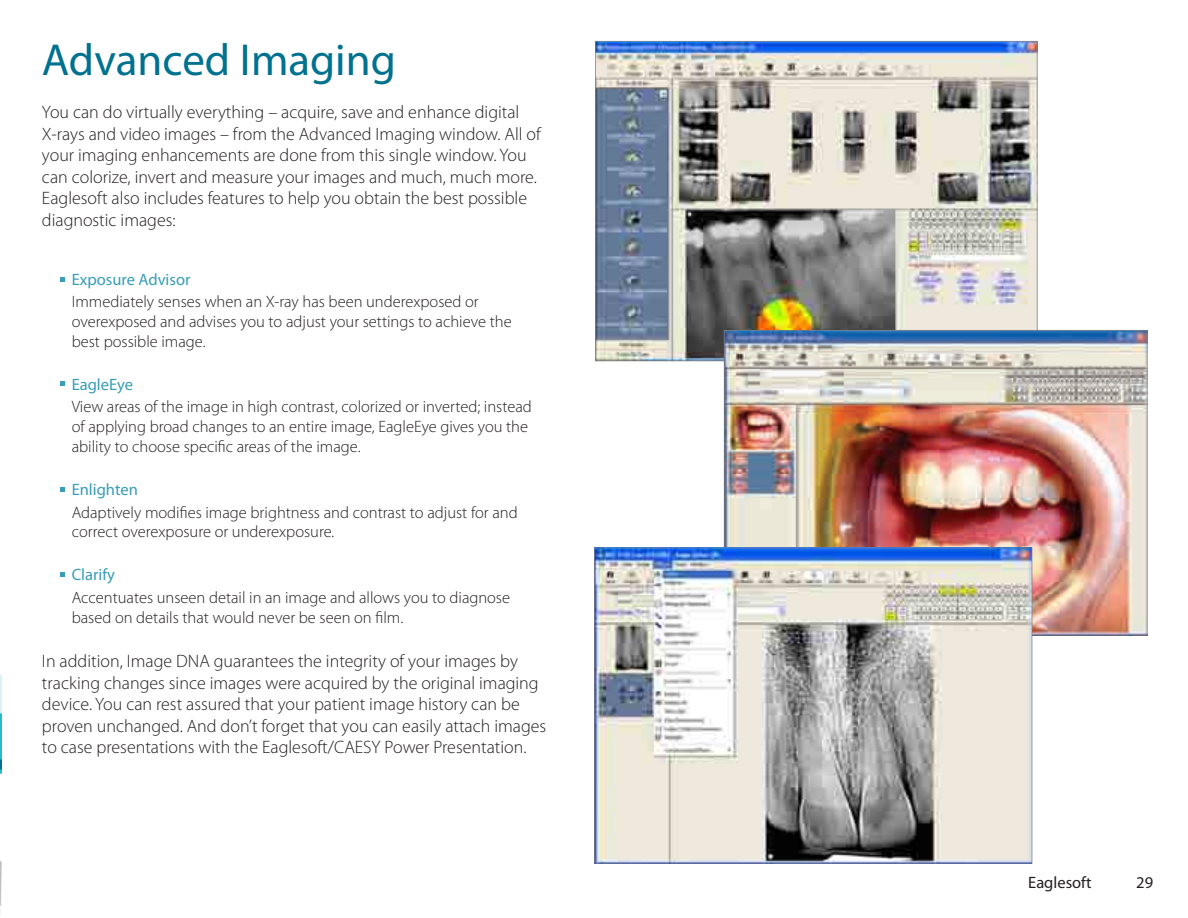
<style>
.page{position:relative;width:1188px;height:918px;background:#fff}
.page>*{position:absolute;margin:0;border:0;box-sizing:border-box;transform-origin:0 0}
.t1{font:45px "Myriad Pro";color:#00718e}
.t2{font:300 18px/21.6px "Myriad Pro";color:#231f20}
.t3{font:300 16.5px/19.8px "Myriad Pro";color:#231f20}
.t4{font:16.5px "Myriad Pro";color:#389db7}
.t5{font:16.5px "Myriad Pro";color:#231f20}
</style>
<div class="page">
<img style="left:0;top:675px;width:1px;height:238px">
<img style="left:595px;top:41px;width:443px;height:320px">
<img style="left:724px;top:330px;width:424px;height:305px">
<svg style="left:594px;top:548px;width:438px;height:316px;background:#c0c1c1"></svg>
<svg style="left:60px;top:277px;width:5px;height:5px"></svg>
<svg style="left:60px;top:381px;width:5px;height:5px"></svg>
<svg style="left:60px;top:487px;width:5px;height:5px"></svg>
<svg style="left:60px;top:572px;width:5px;height:5px"></svg>
<h1 class="t1" style="left:42px;top:35px;width:355px">Advanced Imaging</h1>
<p class="t2" style="left:42px;top:101px;width:500px">You can do virtually everything – acquire, save and enhance digital X-rays and video images – from the Advanced Imaging window. All of your imaging enhancements are done from this single window. You can colorize, invert and measure your images and much, much more.<br>Eaglesoft also includes features to help you obtain the best possible diagnostic images:</p>
<p class="t4" style="left:72px;top:270px;width:120px">Exposure Advisor</p>
<p class="t3" style="left:72px;top:292px;width:442px">Immediately senses when an X-ray has been underexposed or overexposed and advises you to adjust your settings to achieve the best possible image.</p>
<p class="t4" style="left:72px;top:375px;width:63px">EagleEye</p>
<p class="t3" style="left:72px;top:397px;width:462px">View areas of the image in high contrast, colorized or inverted; instead of applying broad changes to an entire image, EagleEye gives you the ability to choose specific areas of the image.</p>
<p class="t4" style="left:72px;top:481px;width:68px">Enlighten</p>
<p class="t3" style="left:72px;top:502px;width:447px">Adaptively modifies image brightness and contrast to adjust for and correct overexposure or underexposure.</p>
<p class="t4" style="left:72px;top:566px;width:45px">Clarify</p>
<p class="t3" style="left:72px;top:588px;width:440px">Accentuates unseen detail in an image and allows you to diagnose based on details that would never be seen on film.</p>
<p class="t2" style="left:42px;top:650px;width:506px">In addition, Image DNA guarantees the integrity of your images by tracking changes since images were acquired by the original imaging device. You can rest assured that your patient image history can be proven unchanged. And don’t forget that you can easily attach images to case presentations with the Eaglesoft/CAESY Power Presentation.</p>
<p class="t5" style="left:1028px;top:874px;width:65px">Eaglesoft</p>
<p class="t5" style="left:1136px;top:874px;width:18px">29</p>
</div>
